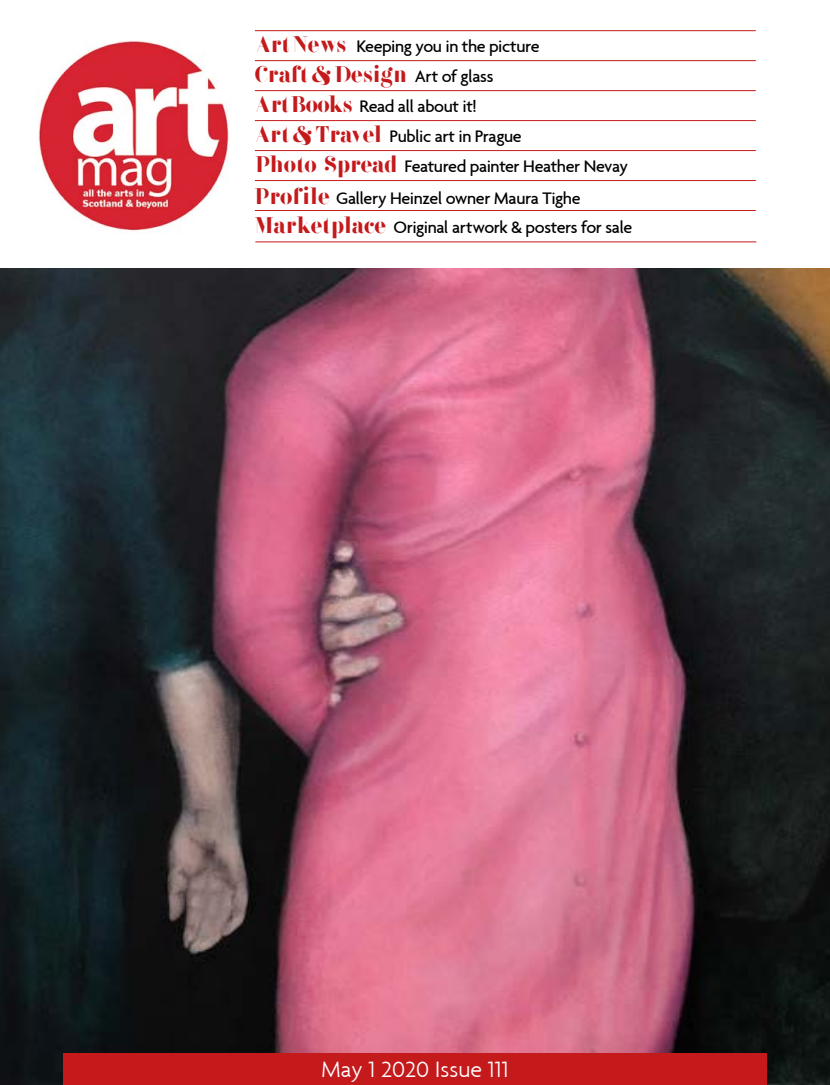
<style>
.page{position:relative;width:830px;height:1085px;background:#fff}
.page>*{position:absolute;margin:0;border:0;box-sizing:border-box;transform-origin:0 0}
.t1{font:300 24px "Agenda";color:#fff}
.t2{font:800 22.5px "F Bella";color:#c41a1c}
.t3{font:500 18px/29.7px "Agenda";letter-spacing:-.025em;color:#000}
.s1{font-family:"F Bella";font-weight:800;font-size:22.5px;color:#c41a1c}
.s2{font-family:"Agenda";font-weight:500;font-size:18px;color:#000}
</style>
<div class="page">
<img style="left:0;top:268px;width:829px;height:816px">
<img style="left:38px;top:41px;width:191px;height:190px">
<hr style="left:255px;top:60px;width:500px;height:1px;background:#c41a1c">
<hr style="left:255px;top:90px;width:500px;height:1px;background:#c41a1c">
<hr style="left:255px;top:120px;width:500px;height:1px;background:#c41a1c">
<hr style="left:255px;top:150px;width:500px;height:1px;background:#c41a1c">
<hr style="left:255px;top:180px;width:500px;height:1px;background:#c41a1c">
<hr style="left:255px;top:210px;width:500px;height:1px;background:#c41a1c">
<hr style="left:255px;top:30px;width:500px;height:1px;background:#c41a1c">
<hr style="left:255px;top:241px;width:501px;height:1px;background:#c41a1c">
<div style="left:63px;top:1052px;width:703px;height:32px;background:#c41a1c"></div>
<p class="t3" style="left:255px;top:31px;width:285px"><span class="s1">Art News</span> Keeping you in the picture</p>
<p class="t2" style="left:255px;top:61px;width:240px">Craft &amp; Design <span class="s2">Art of glass</span></p>
<p class="t3" style="left:255px;top:91px;width:268px"><span class="s1">Art Books</span> Read all about it!<br><span class="s1">Art &amp; Travel</span> Public art in Prague</p>
<p class="t3" style="left:255px;top:151px;width:374px"><span class="s1">Photo-Spread</span> Featured painter Heather Nevay</p>
<p class="t3" style="left:255px;top:182px;width:379px"><span class="s1">Profile</span> Gallery Heinzel owner Maura Tighe<br><span class="s1">Marketplace</span> Original artwork &amp; posters for sale</p>
<h1 class="t1" style="left:321px;top:1054px;width:189px">May 1 2020 Issue 111</h1>
</div>
